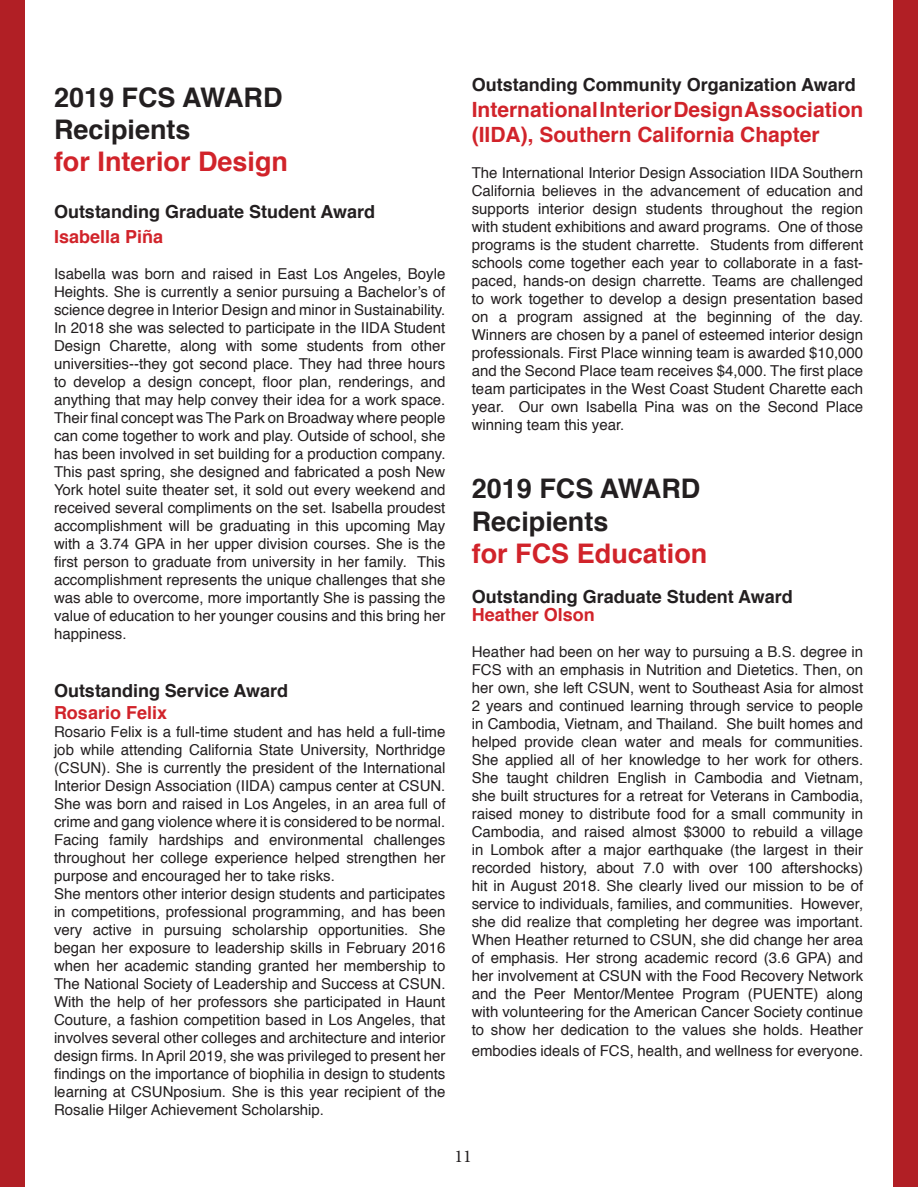
<style>
.page{position:relative;width:918px;height:1188px;background:#fff}
.page>*{position:absolute;margin:0;border:0;box-sizing:border-box;transform-origin:0 0}
.t1{font:700 27px/32.4px "Helvetica";color:#231f20}
.t2{font:700 27px "Helvetica";color:#d1232a}
.t3{font:700 21px/25.2px "Helvetica";color:#d1232a}
.t4{font:700 18px "Helvetica";color:#231f20}
.t5{font:700 18px "Helvetica";color:#d1232a}
.t6{font:18px "Minion Pro";color:#231f20}
.t7{font:15px/18px "Helvetica";color:#231f20;text-align:justify}
</style>
<div class="page">
<div style="left:0;top:1px;width:25px;height:1186px;background:#b11f25"></div>
<div style="left:893px;top:1px;width:25px;height:1186px;background:#b11f25"></div>
<h1 class="t1" style="left:54px;top:81px;width:230px">2019 FCS AWARD<br>Recipients</h1>
<h1 class="t2" style="left:54px;top:140px;width:236px">for Interior Design</h1>
<p class="t4" style="left:54px;top:197px;width:323px">Outstanding Graduate Student Award</p>
<p class="t5" style="left:54px;top:223px;width:111px">Isabella Piña</p>
<p class="t7" style="left:54px;top:266px;width:393px">Isabella was born and raised in East Los Angeles, Boyle Heights. She is currently a senior pursuing a Bachelor’s of science degree in Interior Design and minor in Sustainability.<br>In 2018 she was selected to participate in the IIDA Student Design Charette, along with some students from other universities--they got second place. They had three hours to develop a design concept, floor plan, renderings, and anything that may help convey their idea for a work space.<br>Their final concept was The Park on Broadway where people can come together to work and play. Outside of school, she has been involved in set building for a production company.<br>This past spring, she designed and fabricated a posh New York hotel suite theater set, it sold out every weekend and received several compliments on the set. Isabella proudest accomplishment will be graduating in this upcoming May with a 3.74 GPA in her upper division courses. She is the first person to graduate from university in her family. This accomplishment represents the unique challenges that she was able to overcome, more importantly She is passing the value of education to her younger cousins and this bring her happiness.</p>
<p class="t4" style="left:54px;top:676px;width:236px">Outstanding Service Award</p>
<p class="t5" style="left:54px;top:698px;width:115px">Rosario Felix</p>
<p class="t7" style="left:54px;top:723px;width:393px;text-align:left">Rosario Felix is a full-time student and has held a full-time job while attending California State University, Northridge (CSUN). She is currently the president of the International Interior Design Association (IIDA) campus center at CSUN.<br>She was born and raised in Los Angeles, in an area full of crime and gang violence where it is considered to be normal.<br>Facing family hardships and environmental challenges throughout her college experience helped strengthen her purpose and encouraged her to take risks.<br>She mentors other interior design students and participates in competitions, professional programming, and has been very active in pursuing scholarship opportunities. She began her exposure to leadership skills in February 2016 when her academic standing granted her membership to The National Society of Leadership and Success at CSUN.<br>With the help of her professors she participated in Haunt Couture, a fashion competition based in Los Angeles, that involves several other colleges and architecture and interior design firms. In April 2019, she was privileged to present her findings on the importance of biophilia in design to students learning at CSUNposium. She is this year recipient of the Rosalie Hilger Achievement Scholarship.</p>
<p class="t4" style="left:472px;top:70px;width:386px">Outstanding Community Organization Award</p>
<h2 class="t3" style="left:472px;top:97px;width:393px">International Interior Design Association (IIDA), Southern California Chapter</h2>
<p class="t7" style="left:472px;top:164px;width:393px">The International Interior Design Association IIDA Southern California believes in the advancement of education and supports interior design students throughout the region with student exhibitions and award programs. One of those programs is the student charrette. Students from different schools come together each year to collaborate in a fast&shy;paced, hands-on design charrette. Teams are challenged to work together to develop a design presentation based on a program assigned at the beginning of the day.<br>Winners are chosen by a panel of esteemed interior design professionals. First Place winning team is awarded $10,000 and the Second Place team receives $4,000. The first place team participates in the West Coast Student Charette each year. Our own Isabella Pina was on the Second Place winning team this year.</p>
<h1 class="t1" style="left:472px;top:473px;width:230px">2019 FCS AWARD<br>Recipients</h1>
<h1 class="t2" style="left:472px;top:532px;width:237px">for FCS Education</h1>
<p class="t4" style="left:472px;top:582px;width:323px">Outstanding Graduate Student Award</p>
<p class="t5" style="left:472px;top:600px;width:125px">Heather Olson</p>
<p class="t7" style="left:472px;top:643px;width:393px">Heather had been on her way to pursuing a B.S. degree in FCS with an emphasis in Nutrition and Dietetics. Then, on her own, she left CSUN, went to Southeast Asia for almost 2 years and continued learning through service to people in Cambodia, Vietnam, and Thailand. She built homes and helped provide clean water and meals for communities.<br>She applied all of her knowledge to her work for others.<br>She taught children English in Cambodia and Vietnam, she built structures for a retreat for Veterans in Cambodia, raised money to distribute food for a small community in Cambodia, and raised almost $3000 to rebuild a village in Lombok after a major earthquake (the largest in their recorded history, about 7.0 with over 100 aftershocks) hit in August 2018. She clearly lived our mission to be of service to individuals, families, and communities. However, she did realize that completing her degree was important.<br>When Heather returned to CSUN, she did change her area of emphasis. Her strong academic record (3.6 GPA) and her involvement at CSUN with the Food Recovery Network and the Peer Mentor/Mentee Program (PUENTE) along with volunteering for the American Cancer Society continue to show her dedication to the values she holds. Heather</p>
<p class="t7" style="left:472px;top:1042px;width:393px">embodies ideals of FCS, health, and wellness for everyone.</p>
<p class="t6" style="left:454px;top:1144px;width:19px">11</p>
</div>
